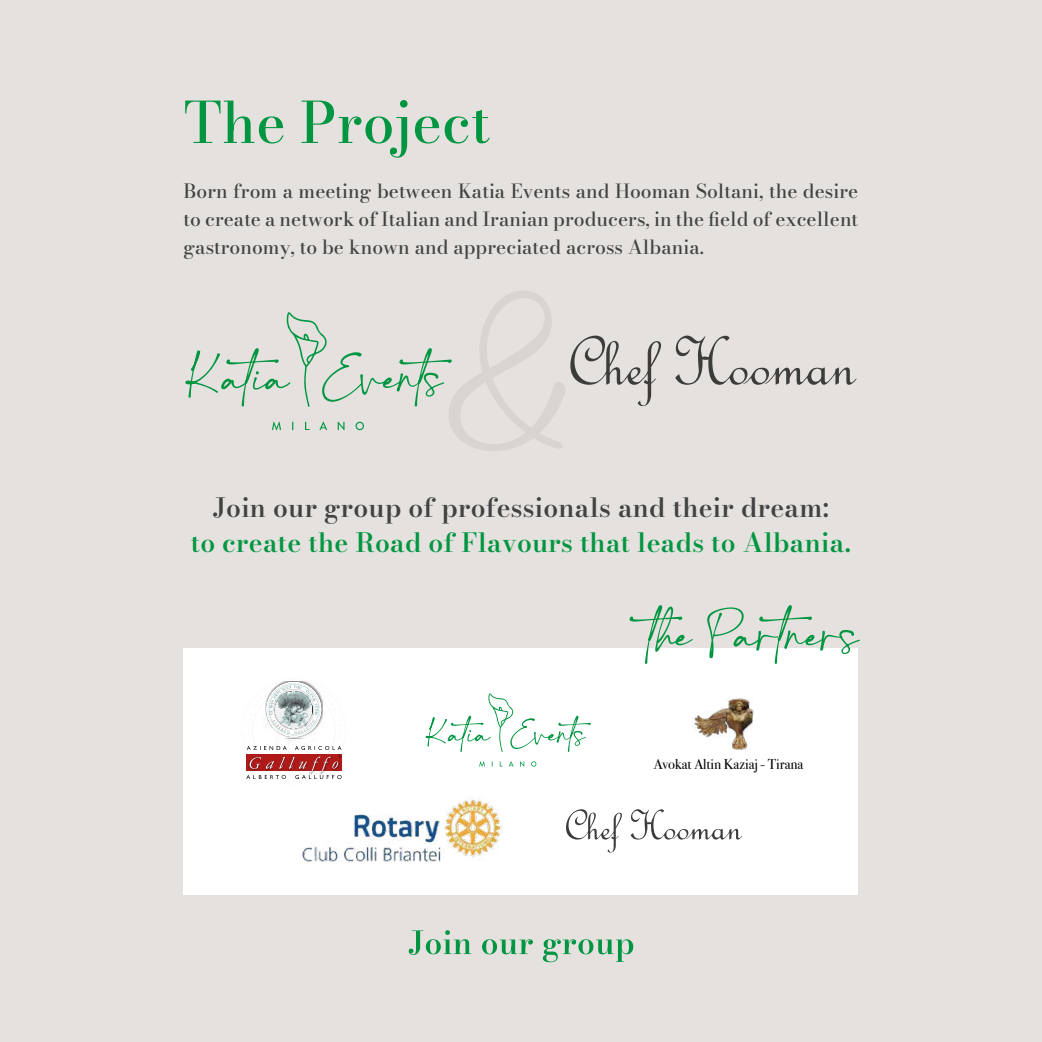
<style>
.page{position:relative;width:1042px;height:1042px;background:#e5e1de}
.page>*{position:absolute;margin:0;border:0;box-sizing:border-box;transform-origin:0 0}
.t1{font:59.5px "Charlotte";color:#009641}
.t2{font:500 56.52px "Bodoni Moda 11 pt";color:#009641}
.t3{font:600 26.25px "Bodoni Moda 11 pt";letter-spacing:.01em;color:#009641}
.t4{font:600 26.25px "Bodoni Moda 11 pt";letter-spacing:.01em;color:#424242}
.t5{font:500 19.25px/28px "Bodoni Moda 11 pt";color:#424242;text-align:justify}
.t6{font:14.53px "Bodoni Svty Two OSITCTT";color:#000}
</style>
<div class="page">
<svg style="left:409px;top:930px;width:224px;height:32px"></svg>
<div style="left:184px;top:648px;width:674px;height:246px;background:#fff"></div>
<img style="left:302px;top:798px;width:200px;height:64px">
<svg style="left:566px;top:809px;width:176px;height:43px"></svg>
<svg style="left:479px;top:761px;width:57px;height:5px"></svg>
<svg style="left:425px;top:693px;width:166px;height:59px"></svg>
<svg style="left:246px;top:681px;width:96px;height:99px"></svg>
<img style="left:694px;top:698px;width:60px;height:51px">
<svg style="left:185px;top:291px;width:671px;height:160px"></svg>
<h2 class="t2" style="left:184px;top:84px;width:308px">The Project</h2>
<p class="t5" style="left:184px;top:177px;width:676px">Born from a meeting between Katia Events and Hooman Soltani, the desire to create a network of Italian and Iranian producers, in the field of excellent gastronomy, to be known and appreciated across Albania.</p>
<h3 class="t4" style="left:213px;top:490px;width:618px">Join our group of professionals and their dream:</h3>
<h3 class="t3" style="left:191px;top:525px;width:661px">to create the Road of Flavours that leads to Albania.</h3>
<h1 class="t1" style="left:648px;top:600px;width:211px">the Partners</h1>
<p class="t6" style="left:654px;top:755px;width:151px">Avokat Altin Kaziaj - Tirana</p>
</div>
